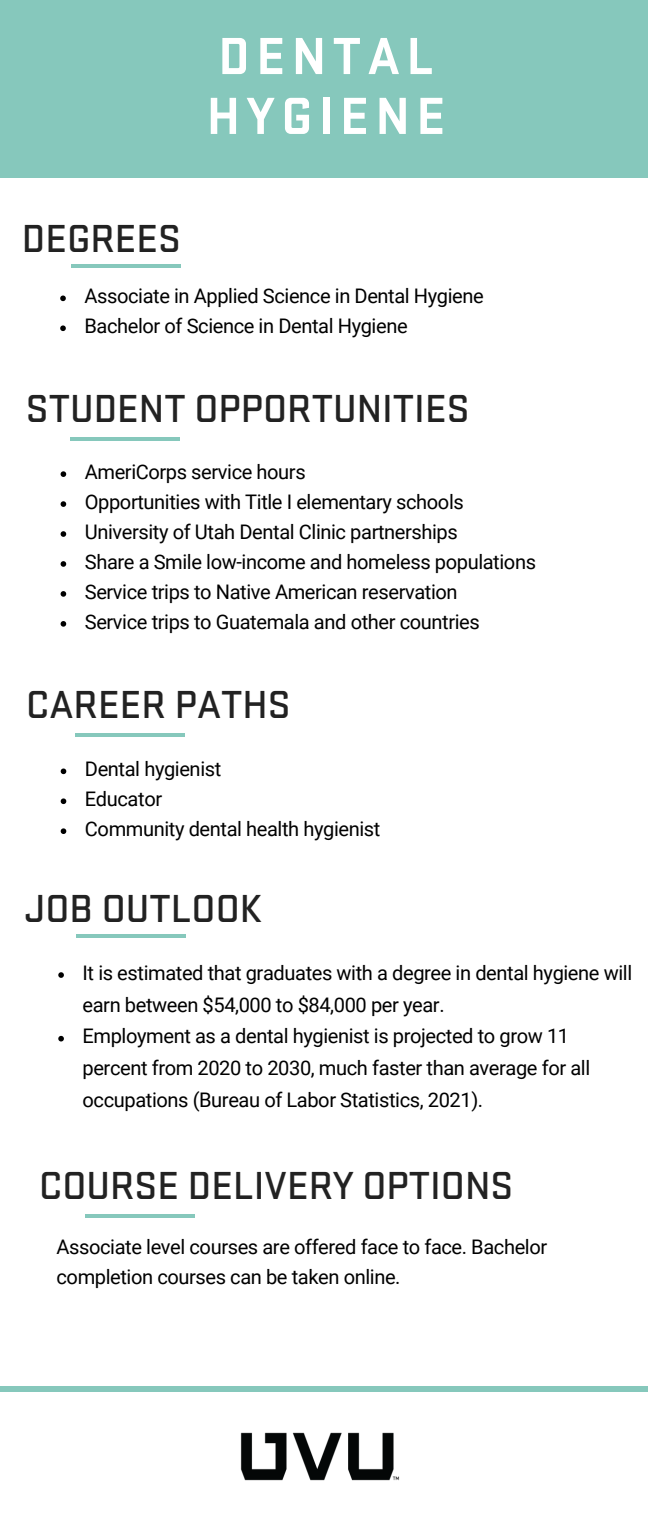
<style>
.page{position:relative;width:648px;height:1530px;background:#fff}
.page>*{position:absolute;margin:0;border:0;box-sizing:border-box;transform-origin:0 0}
.t1{font:700 54.25px "Stratum 1";letter-spacing:.12em;color:#fff}
.t2{font:500 40.75px "Stratum 1";color:#222}
.t3{font:20px/31.8px "Roboto";letter-spacing:-.02em;color:#000}
</style>
<div class="page">
<div style="left:0;top:0;width:647px;height:177px;background:#86c8bc"></div>
<hr style="left:70px;top:437px;width:110px;height:4px;background:#86c8bc">
<svg style="left:61px;top:471px;width:5px;height:6px"></svg>
<svg style="left:61px;top:501px;width:5px;height:6px"></svg>
<svg style="left:61px;top:531px;width:5px;height:6px"></svg>
<svg style="left:61px;top:561px;width:5px;height:6px"></svg>
<svg style="left:61px;top:591px;width:5px;height:6px"></svg>
<svg style="left:61px;top:621px;width:5px;height:6px"></svg>
<hr style="left:71px;top:264px;width:110px;height:4px;background:#86c8bc">
<svg style="left:60px;top:296px;width:6px;height:5px"></svg>
<svg style="left:60px;top:325px;width:6px;height:6px"></svg>
<hr style="left:76px;top:934px;width:110px;height:4px;background:#86c8bc">
<svg style="left:58px;top:972px;width:6px;height:6px"></svg>
<svg style="left:58px;top:1036px;width:6px;height:5px"></svg>
<img style="left:240px;top:1432px;width:159px;height:49px">
<div style="left:0;top:1386px;width:647px;height:6px;background:#86c8bc"></div>
<hr style="left:75px;top:733px;width:110px;height:3px;background:#86c8bc">
<svg style="left:61px;top:769px;width:5px;height:5px"></svg>
<svg style="left:61px;top:798px;width:5px;height:6px"></svg>
<svg style="left:61px;top:828px;width:5px;height:6px"></svg>
<hr style="left:85px;top:1214px;width:109px;height:4px;background:#86c8bc">
<p class="t1" style="left:218px;top:32px;width:217px">DENTAL</p>
<p class="t1" style="left:207px;top:92px;width:240px">HYGIENE</p>
<p class="t2" style="left:22px;top:220px;width:161px">DEGREES</p>
<p class="t3" style="left:84px;top:280px;width:401px">Associate in Applied Science in Dental Hygiene</p>
<p class="t3" style="left:84px;top:310px;width:324px">Bachelor of Science in Dental Hygiene</p>
<p class="t2" style="left:26px;top:391px;width:445px">STUDENT OPPORTUNITIES</p>
<p class="t3" style="left:85px;top:456px;width:222px">AmeriCorps service hours</p>
<p class="t3" style="left:85px;top:486px;width:380px">Opportunities with Title I elementary schools</p>
<p class="t3" style="left:85px;top:516px;width:374px">University of Utah Dental Clinic partnerships</p>
<p class="t3" style="left:85px;top:546px;width:452px">Share a Smile low-income and homeless populations</p>
<p class="t3" style="left:85px;top:576px;width:374px">Service trips to Native American reservation</p>
<p class="t3" style="left:85px;top:606px;width:396px">Service trips to Guatemala and other countries</p>
<p class="t2" style="left:26px;top:687px;width:266px">CAREER PATHS</p>
<p class="t3" style="left:85px;top:753px;width:138px">Dental hygienist</p>
<p class="t3" style="left:85px;top:783px;width:79px">Educator</p>
<p class="t3" style="left:85px;top:813px;width:297px">Community dental health hygienist</p>
<p class="t2" style="left:24px;top:890px;width:239px">JOB OUTLOOK</p>
<p class="t3" style="left:82px;top:957px;width:551px">It is estimated that graduates with a degree in dental hygiene will earn between $54,000 to $84,000 per year.</p>
<p class="t3" style="left:82px;top:1021px;width:509px">Employment as a dental hygienist is projected to grow 11 percent from 2020 to 2030, much faster than average for all occupations (Bureau of Labor Statistics, 2021).</p>
<p class="t2" style="left:39px;top:1168px;width:475px">COURSE DELIVERY OPTIONS</p>
<p class="t3" style="left:56px;top:1232px;width:492px;line-height:30px">Associate level courses are offered face to face. Bachelor completion courses can be taken online.</p>
</div>
